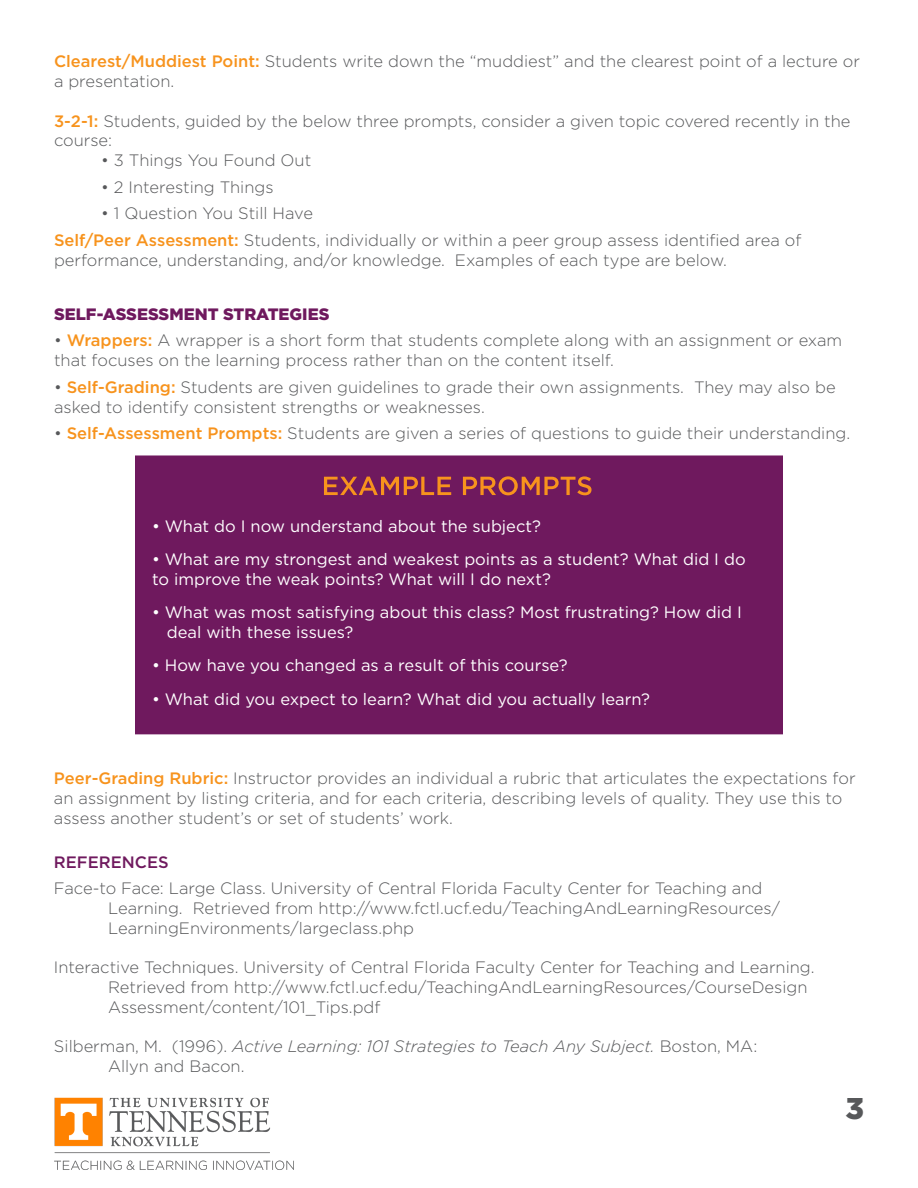
<style>
.page{position:relative;width:918px;height:1188px;background:#fff}
.page>*{position:absolute;margin:0;border:0;box-sizing:border-box;transform-origin:0 0}
.t1{font:900 30px "Gotham";color:#57585a}
.t2{font:300 16.5px/19.8px "Gotham";color:#57585a}
.t3{font:16.5px/19.8px "Gotham";color:#fff}
.t4{font:italic 300 16.5px/19.8px "Gotham";color:#57585a}
.t5{font:900 16.5px "Gotham";color:#6f195e}
.t6{font:500 16.5px "Gotham";color:#6f195e}
.s1{font-weight:500;color:#f7931d}
.s2{font-style:normal}
</style>
<div class="page">
<div style="left:135px;top:455px;width:648px;height:279px;background:#6f195e;border:2px solid #6f195e"></div>
<svg style="left:324px;top:477px;width:127px;height:18px"></svg>
<svg style="left:463px;top:476px;width:129px;height:19px"></svg>
<img style="left:54px;top:1097px;width:240px;height:73px">
<p class="t2" style="left:54px;top:51px;width:807px"><span class="s1">Clearest/Muddiest Point:</span> Students write down the “muddiest” and the clearest point of a lecture or a presentation.</p>
<p class="t2" style="left:54px;top:110px;width:798px"><span class="s1">3-2-1:</span> Students, guided by the below three prompts, consider a given topic covered recently in the course:</p>
<p class="t2" style="left:101px;top:150px;width:212px">• 3 Things You Found Out</p>
<p class="t2" style="left:101px;top:177px;width:174px">• 2 Interesting Things</p>
<p class="t2" style="left:101px;top:203px;width:213px">• 1 Question You Still Have</p>
<p class="t2" style="left:54px;top:230px;width:749px"><span class="s1">Self/Peer Assessment:</span> Students, individually or within a peer group assess identifed area of performance, understanding, and/or knowledge. Examples of each type are below.</p>
<h4 class="t5" style="left:54px;top:303px;width:277px">SELF-ASSESSMENT STRATEGIES</h4>
<p class="t2" style="left:54px;top:330px;width:790px">• <span class="s1">Wrappers:</span> A wrapper is a short form that students complete along with an assignment or exam that focuses on the learning process rather than on the content itself.</p>
<p class="t2" style="left:54px;top:377px;width:783px">• <span class="s1">Self-Grading:</span> Students are given guidelines to grade their own assignments. They may also be asked to identify consistent strengths or weaknesses.</p>
<p class="t2" style="left:54px;top:423px;width:798px">• <span class="s1">Self-Assessment Prompts:</span> Students are given a series of questions to guide their understanding.</p>
<p class="t3" style="left:152px;top:516px;width:391px">• What do I now understand about the subject?</p>
<p class="t3" style="left:152px;top:549px;width:595px">• What are my strongest and weakest points as a student? What did I do to improve the weak points? What will I do next?</p>
<p class="t3" style="left:167px;top:602px;width:577px;text-indent:-15px">• What was most satisfying about this class? Most frustrating? How did I deal with these issues?</p>
<p class="t3" style="left:152px;top:655px;width:417px">• How have you changed as a result of this course?</p>
<p class="t3" style="left:152px;top:688px;width:499px">• What did you expect to learn? What did you actually learn?</p>
<p class="t2" style="left:54px;top:768px;width:803px"><span class="s1">Peer-Grading Rubric:</span> Instructor provides an individual a rubric that articulates the expectations for an assignment by listing criteria, and for each criteria, describing levels of quality. They use this to assess another student’s or set of students’ work.</p>
<p class="t6" style="left:54px;top:851px;width:116px">REFERENCES</p>
<p class="t2" style="left:108px;top:878px;width:673px;text-indent:-54px">Face-to Face: Large Class. University of Central Florida Faculty Center for Teaching and<br>Learning. Retrieved from http://www.fctl.ucf.edu/TeachingAndLearningResources/<br>LearningEnvironments/largeclass.php</p>
<p class="t2" style="left:108px;top:957px;width:708px;text-indent:-54px">Interactive Techniques. University of Central Florida Faculty Center for Teaching and Learning.<br>Retrieved from http://www.fctl.ucf.edu/TeachingAndLearningResources/CourseDesign<br>Assessment/content/101_Tips.pdf</p>
<p class="t4" style="left:108px;top:1036px;width:651px;text-indent:-54px"><span class="s2">Silberman, M. (1996).</span> Active Learning: 101 Strategies to Teach Any Subject. <span class="s2">Boston, MA:<br>Allyn and Bacon.</span></p>
<h1 class="t1" style="left:845px;top:1088px;width:20px">3</h1>
</div>
